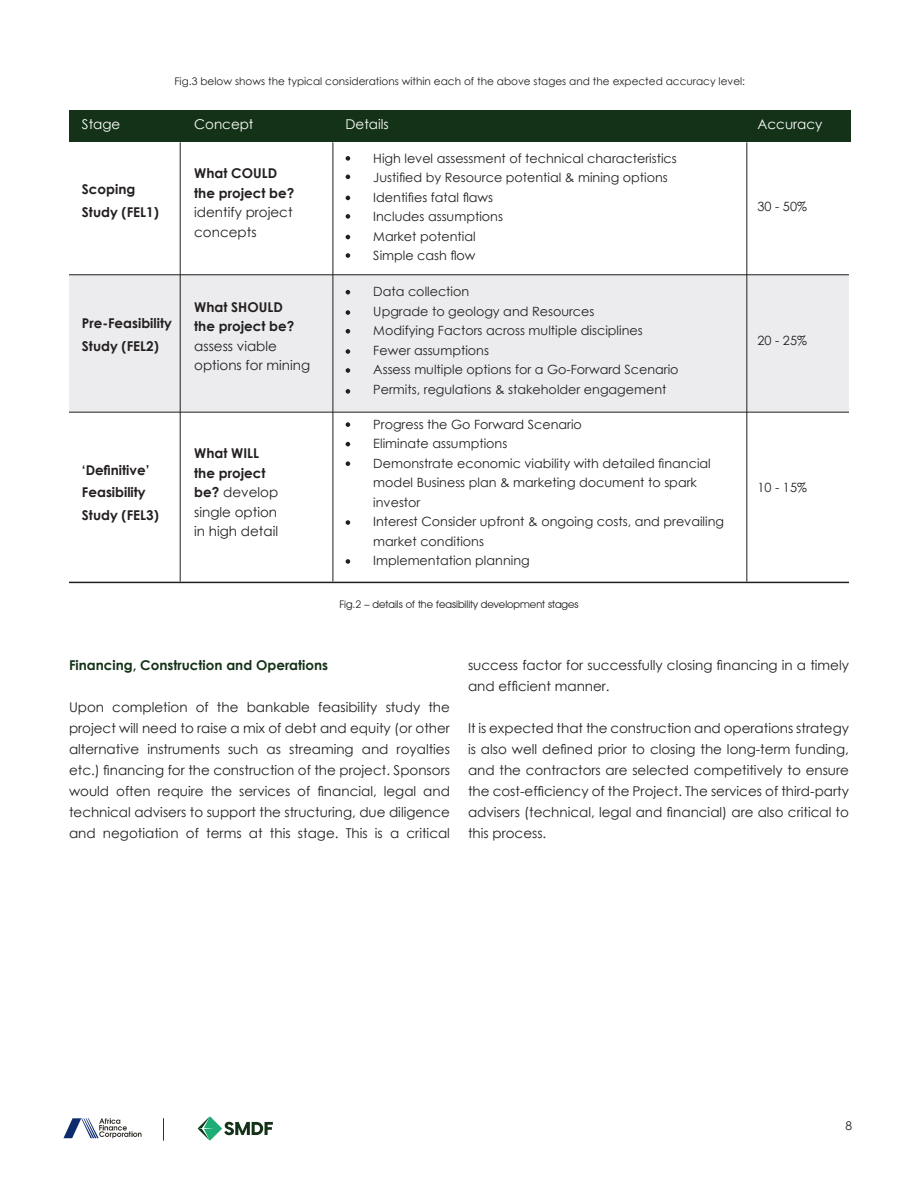
<style>
.page{position:relative;width:918px;height:1188px;background:#fff}
.page>*{position:absolute;margin:0;border:0;box-sizing:border-box;transform-origin:0 0}
.t1{font:13.5px/21px "Century Gothic";color:#231f20}
.t2{font:700 13.5px/22.5px "Century Gothic";color:#231f20}
.t3{font:700 13.5px "Century Gothic";color:#143217}
.t4{font:13.5px "Century Gothic";color:#fff}
.t5{font:12.75px/19.5px "Century Gothic";color:#231f20}
.t6{font:12px "Century Gothic";color:#231f20}
.t7{font:10.5px "Century Gothic";color:#231f20}
.t8{font:10.5px "Avant Garde IT Cby BT";color:#231f20}
.s1{font-weight:700}
</style>
<div class="page">
<svg style="left:198px;top:1116px;width:75px;height:25px"></svg>
<svg style="left:63px;top:1118px;width:79px;height:20px"></svg>
<svg style="left:163px;top:1118px;width:1px;height:23px"></svg>
<div style="left:69px;top:275px;width:780px;height:137px;background:#ececee"></div>
<div style="left:69px;top:111px;width:782px;height:31px;background:#143217"></div>
<hr style="left:69px;top:275px;width:780px;height:1px;background:#231f20">
<hr style="left:69px;top:412px;width:780px;height:1px;background:#231f20">
<hr style="left:69px;top:582px;width:780px;height:1px;background:#231f20">
<hr style="left:180px;top:142px;width:1px;height:440px;background:#231f20">
<hr style="left:333px;top:142px;width:1px;height:440px;background:#231f20">
<hr style="left:747px;top:142px;width:1px;height:440px;background:#231f20">
<svg style="left:346px;top:156px;width:4px;height:5px"></svg>
<svg style="left:346px;top:196px;width:4px;height:4px"></svg>
<svg style="left:346px;top:235px;width:4px;height:4px"></svg>
<svg style="left:346px;top:175px;width:4px;height:4px"></svg>
<svg style="left:346px;top:214px;width:4px;height:5px"></svg>
<svg style="left:346px;top:253px;width:4px;height:5px"></svg>
<svg style="left:346px;top:422px;width:4px;height:5px"></svg>
<svg style="left:346px;top:461px;width:4px;height:5px"></svg>
<svg style="left:346px;top:520px;width:4px;height:5px"></svg>
<svg style="left:346px;top:442px;width:4px;height:4px"></svg>
<svg style="left:346px;top:559px;width:4px;height:5px"></svg>
<svg style="left:346px;top:290px;width:4px;height:5px"></svg>
<svg style="left:346px;top:329px;width:4px;height:5px"></svg>
<svg style="left:346px;top:310px;width:4px;height:5px"></svg>
<svg style="left:346px;top:349px;width:4px;height:5px"></svg>
<svg style="left:346px;top:368px;width:4px;height:5px"></svg>
<svg style="left:346px;top:389px;width:4px;height:5px"></svg>
<p class="t7" style="left:175px;top:74px;width:572px">Fig.3 below shows the typical considerations within each of the above stages and the expected accuracy level:</p>
<p class="t4" style="left:82px;top:115px;width:40px">Stage</p>
<p class="t4" style="left:194px;top:115px;width:61px">Concept</p>
<p class="t4" style="left:346px;top:115px;width:45px">Details</p>
<p class="t4" style="left:758px;top:115px;width:66px">Accuracy</p>
<p class="t2" style="left:194px;top:163px;width:102px;line-height:19.5px">What COULD the project be?</p>
<p class="t1" style="left:194px;top:202px;width:100px;line-height:19.5px">identify project concepts</p>
<p class="t5" style="left:373px;top:148px;width:305px">High level assessment of technical characteristics<br>Justified by Resource potential &amp; mining options<br>Identifies fatal flaws<br>Includes assumptions<br>Market potential<br>Simple cash flow</p>
<p class="t5" style="left:373px;top:282px;width:307px">Data collection<br>Upgrade to geology and Resources<br>Modifying Factors across multiple disciplines Fewer assumptions<br>Assess multiple options for a Go-Forward Scenario Permits, regulations &amp; stakeholder engagement</p>
<p class="t5" style="left:373px;top:414px;width:352px">Progress the Go Forward Scenario<br>Eliminate assumptions<br>Demonstrate economic viability with detailed financial model Business plan &amp; marketing document to spark investor<br>Interest Consider upfront &amp; ongoing costs, and prevailing market conditions<br>Implementation planning</p>
<p class="t2" style="left:82px;top:177px;width:78px">Scoping<br>Study (FEL1)</p>
<p class="t5" style="left:758px;top:197px;width:51px">30 - 50%</p>
<p class="t2" style="left:194px;top:297px;width:102px;line-height:19.5px">What SHOULD the project be?</p>
<p class="t1" style="left:194px;top:336px;width:117px;line-height:19.5px">assess viable options for mining</p>
<p class="t2" style="left:82px;top:311px;width:91px">Pre-Feasibility<br>Study (FEL2)</p>
<p class="t5" style="left:758px;top:331px;width:51px">20 - 25%</p>
<p class="t1" style="left:194px;top:444px;width:86px;line-height:19.5px"><span class="s1">What WILL the project be?</span> develop single option in high detail</p>
<p class="t2" style="left:82px;top:458px;width:78px">‘Definitive’<br>Feasibility<br>Study (FEL3)</p>
<p class="t5" style="left:758px;top:477px;width:51px">10 - 15%</p>
<p class="t8" style="left:339px;top:598px;width:241px">Fig.2 – details of the feasibility development stages</p>
<p class="t3" style="left:69px;top:655px;width:261px">Financing, Construction and Operations</p>
<p class="t1" style="left:69px;top:697px;width:383px;text-align:justify">Upon completion of the bankable feasibility study the project will need to raise a mix of debt and equity (or other alternative instruments such as streaming and royalties etc.) financing for the construction of the project. Sponsors would often require the services of financial, legal and technical advisers to support the structuring, due diligence and negotiation of terms at this stage. This is a critical</p>
<p class="t1" style="left:468px;top:655px;width:382px">success factor for successfully closing financing in a timely and efficient manner.</p>
<p class="t1" style="left:468px;top:718px;width:383px;text-align:justify">It is expected that the construction and operations strategy is also well defined prior to closing the long-term funding, and the contractors are selected competitively to ensure the cost-efficiency of the Project. The services of third-party advisers (technical, legal and financial) are also critical to this process.</p>
<p class="t6" style="left:845px;top:1117px;width:8px">8</p>
</div>
